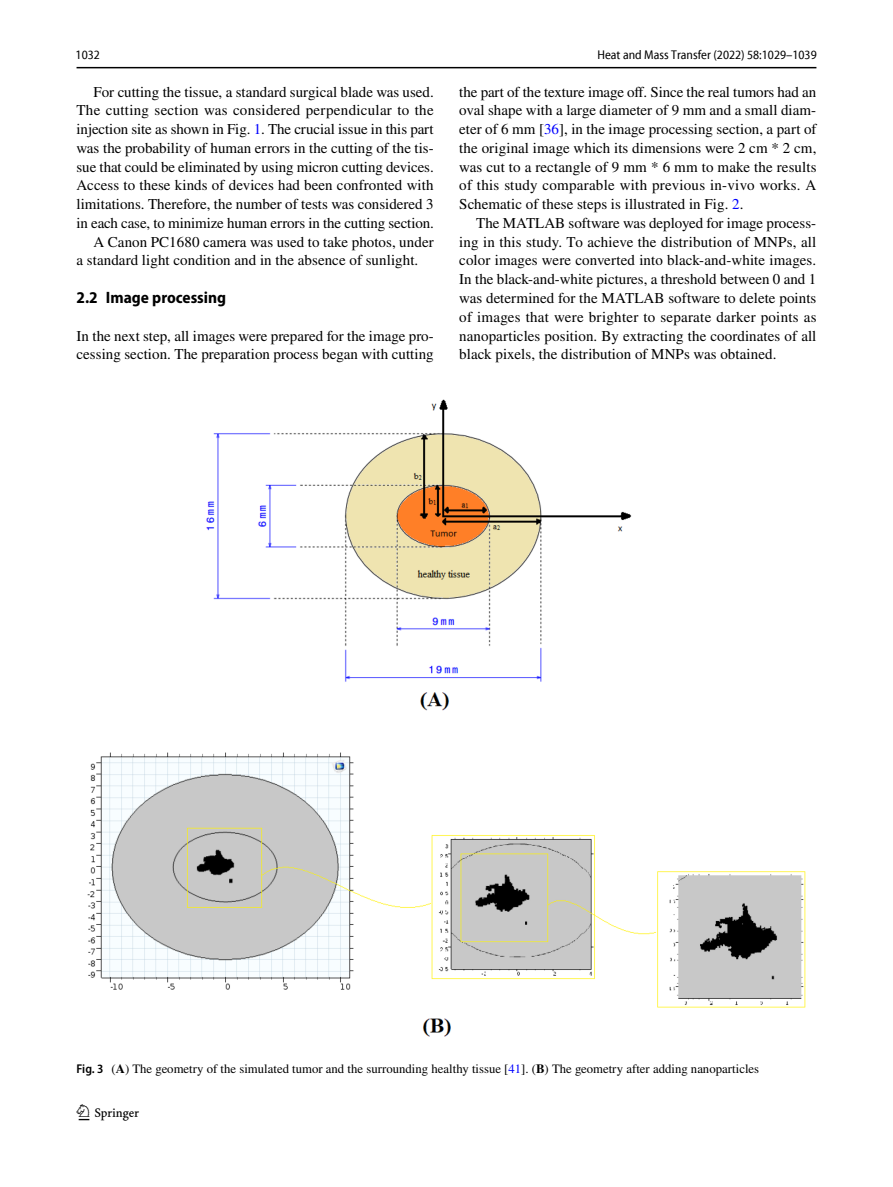
<style>
.page{position:relative;width:893px;height:1187px;background:#fff}
.page>*{position:absolute;margin:0;border:0;box-sizing:border-box;transform-origin:0 0}
.t1{font:22.5px "Springnew Regular 2";color:#000}
.t2{font:700 semi-condensed 16.5px "Myriad Pro";color:#000}
.t3{font:15px/18.8px "STIX";color:#000;text-align:justify}
.t4{font:15px "STIX";letter-spacing:.02em;color:#000}
.t5{font:12.75px "STIX";color:#000}
.t6{font:semi-condensed 12.75px "Myriad Pro Unic";color:#000}
.s1{color:#00f}
.s2{font-family:"Myriad Pro";font-weight:600;font-stretch:semi-condensed}
.s3{font-weight:700}
</style>
<div class="page">
<hr style="left:77px;top:67px;width:739px;height:1px;background:#000">
<img style="left:87px;top:399px;width:719px;height:638px">
<p class="t6" style="left:76px;top:50px;width:26px">1032</p>
<p class="t6" style="left:597px;top:50px;width:221px">Heat and Mass Transfer (2022) 58:1029–1039</p>
<p class="t3" style="left:94px;top:83px;width:342px">For cutting the tissue, a standard surgical blade was used.</p>
<p class="t4" style="left:77px;top:100px;width:359px">The cutting section was considered perpendicular to the</p>
<p class="t3" style="left:77px;top:121px;width:359px">injection site as shown in Fig. <span class="s1">1</span>. The crucial issue in this part</p>
<p class="t3" style="left:77px;top:139px;width:359px">was the probability of human errors in the cutting of the tis-</p>
<p class="t3" style="left:77px;top:158px;width:359px">sue that could be eliminated by using micron cutting devices.</p>
<p class="t3" style="left:77px;top:177px;width:359px">Access to these kinds of devices had been confronted with</p>
<p class="t3" style="left:77px;top:196px;width:359px">limitations. Therefore, the number of tests was considered 3</p>
<p class="t3" style="left:77px;top:214px;width:359px">in each case, to minimize human errors in the cutting section.</p>
<p class="t3" style="left:94px;top:233px;width:342px">A Canon PC1680 camera was used to take photos, under</p>
<p class="t3" style="left:77px;top:252px;width:343px">a standard light condition and in the absence of sunlight.</p>
<p class="t2" style="left:77px;top:288px;width:151px">2.2 Image processing</p>
<p class="t3" style="left:77px;top:327px;width:359px">In the next step, all images were prepared for the image pro&shy;cessing section. The preparation process began with cutting</p>
<p class="t3" style="left:459px;top:83px;width:359px">the part of the texture image off. Since the real tumors had an oval shape with a large diameter of 9 mm and a small diam&shy;eter of 6 mm [<span class="s1">36</span>], in the image processing section, a part of the original image which its dimensions were 2 cm * 2 cm, was cut to a rectangle of 9 mm * 6 mm to make the results of this study comparable with previous in-vivo works. A Schematic of these steps is illustrated in Fig. <span class="s1">2</span>.</p>
<p class="t3" style="left:459px;top:214px;width:359px;text-indent:17px">The MATLAB software was deployed for image process&shy;ing in this study. To achieve the distribution of MNPs, all color images were converted into black-and-white images.<br>In the black-and-white pictures, a threshold between 0 and 1 was determined for the MATLAB software to delete points of images that were brighter to separate darker points as nanoparticles position. By extracting the coordinates of all black pixels, the distribution of MNPs was obtained.</p>
<p class="t5" style="left:77px;top:1060px;width:684px"><span class="s2">Fig. 3</span> (<span class="s3">A</span>) The geometry of the simulated tumor and the surrounding healthy tissue [<span class="s1">41</span>]. (<span class="s3">B</span>) The geometry after adding nanoparticles</p>
<h1 class="t1" style="left:79px;top:1104px;width:62px">1 3</h1>
</div>
